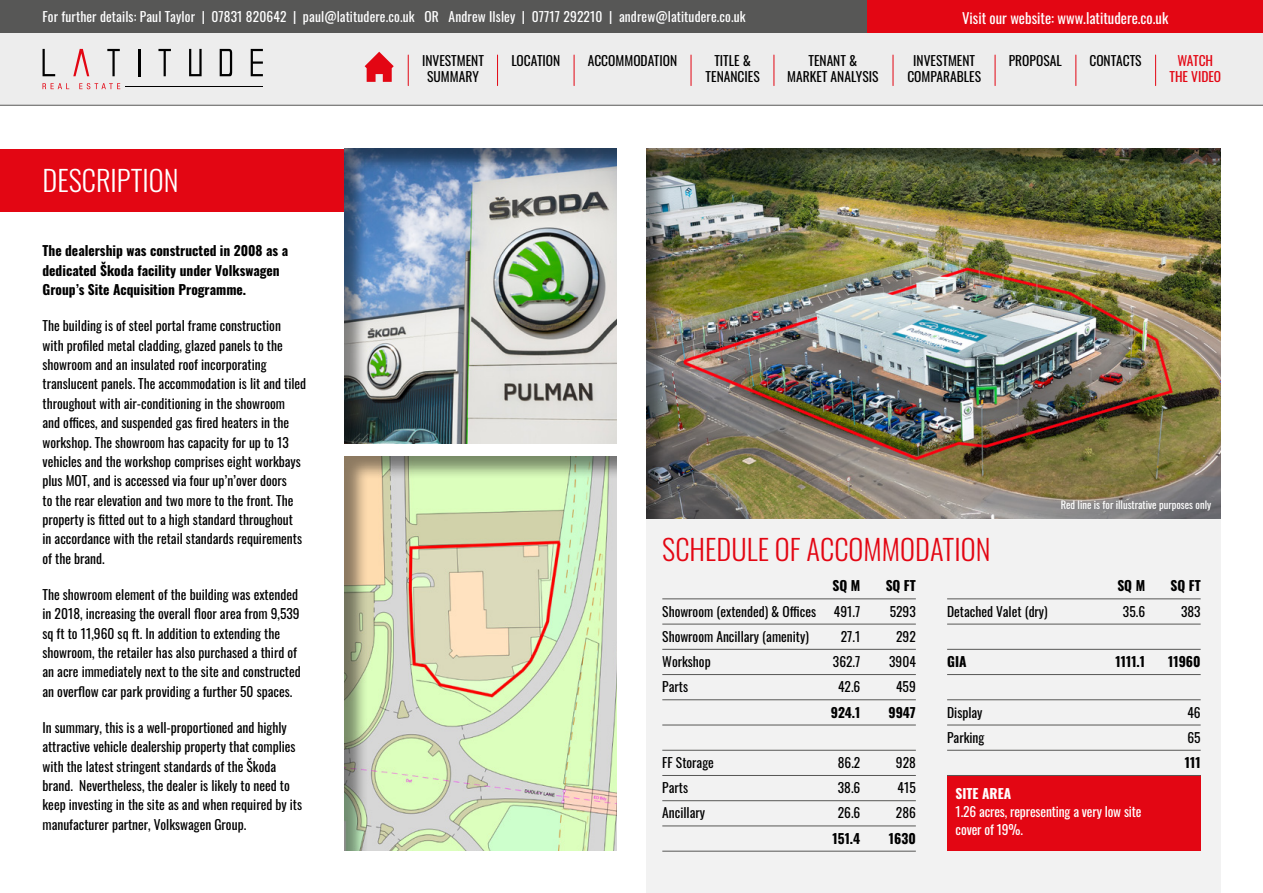
<style>
.page{position:relative;width:1263px;height:893px;background:#fff}
.page>*{position:absolute;margin:0;border:0;box-sizing:border-box;transform-origin:0 0}
.t1{font:300 28.5px "Oswald";color:#e30613}
.t2{font:300 28.5px "Oswald";color:#fff}
.t3{font:14.7px "Oswald";color:#fff}
.t4{font:13.5px/19.4px "Oswald";color:#000;text-align:center}
.t5{font:700 13.5px/19.4px "Oswald";color:#000}
.t6{font:13.5px "Oswald";letter-spacing:.01em;color:#fff}
.t7{font:13.5px/18px "Oswald";letter-spacing:-.01em;color:#fff}
.t8{font:13.5px/16.5px "Oswald";color:#e30613;text-align:center}
.t9{font:700 13.5px "Oswald";color:#fff}
.t10{font:10.5px "Oswald";color:#fff}
</style>
<div class="page">
<div style="left:0;top:32px;width:1263px;height:73px;background:#ededed"></div>
<div style="left:0;top:0;width:1263px;height:33px;background:#575756"></div>
<div style="left:867px;top:0;width:396px;height:33px;background:#e30613"></div>
<hr style="left:1155px;top:55px;width:1px;height:31px;background:#e30613">
<hr style="left:1075px;top:55px;width:1px;height:31px;background:#e30613">
<hr style="left:994px;top:55px;width:1px;height:31px;background:#e30613">
<hr style="left:892px;top:55px;width:1px;height:31px;background:#e30613">
<hr style="left:773px;top:55px;width:1px;height:31px;background:#e30613">
<hr style="left:690px;top:55px;width:1px;height:31px;background:#e30613">
<hr style="left:574px;top:55px;width:1px;height:31px;background:#e30613">
<hr style="left:497px;top:55px;width:1px;height:31px;background:#e30613">
<hr style="left:408px;top:55px;width:1px;height:31px;background:#e30613">
<svg style="left:365px;top:52px;width:29px;height:30px"></svg>
<svg style="left:189px;top:49px;width:13px;height:27px"></svg>
<svg style="left:158px;top:49px;width:13px;height:27px"></svg>
<svg style="left:251px;top:49px;width:12px;height:27px"></svg>
<hr style="left:138px;top:49px;width:2px;height:27px;background:#000">
<svg style="left:107px;top:49px;width:13px;height:27px"></svg>
<svg style="left:73px;top:49px;width:16px;height:27px"></svg>
<svg style="left:43px;top:49px;width:12px;height:27px"></svg>
<svg style="left:220px;top:49px;width:12px;height:27px"></svg>
<svg style="left:43px;top:83px;width:77px;height:6px"></svg>
<hr style="left:126px;top:86px;width:137px;height:1px;background:#000">
<hr style="left:0;top:105px;width:1263px;height:1px;background:#575756">
<div style="left:0;top:149px;width:344px;height:63px;background:#e30613"></div>
<div style="left:646px;top:193px;width:574px;height:700px;background:#f2f2f2"></div>
<div style="left:947px;top:776px;width:254px;height:75px;background:#e30613"></div>
<hr style="left:662px;top:599px;width:254px;height:1px;background:#575756">
<hr style="left:662px;top:624px;width:254px;height:1px;background:#575756">
<hr style="left:662px;top:649px;width:254px;height:1px;background:#575756">
<hr style="left:662px;top:674px;width:254px;height:1px;background:#575756">
<hr style="left:662px;top:699px;width:254px;height:1px;background:#575756">
<hr style="left:662px;top:725px;width:254px;height:1px;background:#575756">
<hr style="left:662px;top:750px;width:254px;height:1px;background:#575756">
<hr style="left:662px;top:775px;width:254px;height:1px;background:#575756">
<hr style="left:662px;top:800px;width:254px;height:1px;background:#575756">
<hr style="left:662px;top:826px;width:254px;height:1px;background:#575756">
<hr style="left:662px;top:851px;width:254px;height:1px;background:#575756">
<hr style="left:947px;top:599px;width:254px;height:1px;background:#575756">
<hr style="left:947px;top:624px;width:254px;height:1px;background:#575756">
<hr style="left:947px;top:649px;width:254px;height:1px;background:#575756">
<hr style="left:947px;top:674px;width:254px;height:1px;background:#575756">
<hr style="left:947px;top:699px;width:254px;height:1px;background:#575756">
<hr style="left:947px;top:725px;width:254px;height:1px;background:#575756">
<hr style="left:947px;top:750px;width:254px;height:1px;background:#575756">
<hr style="left:947px;top:775px;width:254px;height:1px;background:#575756">
<div style="left:633px;top:139px;width:600px;height:381px;background:#000;opacity:.45"></div>
<div style="left:332px;top:446px;width:297px;height:405px;background:#000;opacity:.45"></div>
<div style="left:332px;top:139px;width:297px;height:306px;background:#000;opacity:.45"></div>
<p class="t6" style="left:43px;top:5px;width:705px">For further details: Paul Taylor | 07831 820642 | paul@latitudere.co.uk OR Andrew Ilsley | 07717 292210 | andrew@latitudere.co.uk</p>
<p class="t3" style="left:962px;top:5px;width:208px">Visit our website: www.latitudere.co.uk</p>
<p class="t4" style="left:588px;top:49px;width:91px">ACCOMMODATION</p>
<p class="t4" style="left:706px;top:51px;width:56px;line-height:16.5px">TITLE &amp;<br>TENANCIES</p>
<p class="t4" style="left:787px;top:51px;width:93px;line-height:16.5px">TENANT &amp;<br>MARKET ANALYSIS</p>
<p class="t4" style="left:907px;top:51px;width:75px;line-height:16.5px">INVESTMENT<br>COMPARABLES</p>
<p class="t4" style="left:1009px;top:49px;width:54px">PROPOSAL</p>
<p class="t4" style="left:1089px;top:49px;width:54px">CONTACTS</p>
<p class="t8" style="left:1169px;top:51px;width:53px">WATCH<br>THE VIDEO</p>
<p class="t4" style="left:422px;top:49px;width:63px">INVESTMENT</p>
<p class="t4" style="left:511px;top:49px;width:51px">LOCATION</p>
<p class="t4" style="left:427px;top:66px;width:53px">SUMMARY</p>
<h1 class="t2" style="left:43px;top:155px;width:138px">DESCRIPTION</h1>
<p class="t5" style="left:43px;top:242px;width:247px">The dealership was constructed in 2008 as a dedicated Škoda facility under Volkswagen<br>Group’s Site Acquisition Programme.</p>
<p class="t4" style="left:43px;top:315px;width:265px;text-align:left">The building is of steel portal frame construction<br>with profiled metal cladding, glazed panels to the showroom and an insulated roof incorporating translucent panels. The accommodation is lit and tiled throughout with air-conditioning in the showroom<br>and offices, and suspended gas fired heaters in the workshop. The showroom has capacity for up to 13 vehicles and the workshop comprises eight workbays plus MOT, and is accessed via four up’n’over doors<br>to the rear elevation and two more to the front. The property is fitted out to a high standard throughout<br>in accordance with the retail standards requirements of the brand.</p>
<p class="t4" style="left:43px;top:583px;width:260px;text-align:left">The showroom element of the building was extended in 2018, increasing the overall floor area from 9,539 sq ft to 11,960 sq ft. In addition to extending the showroom, the retailer has also purchased a third of an acre immediately next to the site and constructed an overflow car park providing a further 50 spaces.</p>
<p class="t4" style="left:43px;top:716px;width:261px;text-align:left">In summary, this is a well-proportioned and highly attractive vehicle dealership property that complies with the latest stringent standards of the Škoda brand. Nevertheless, the dealer is likely to need to keep investing in the site as and when required by its manufacturer partner, Volkswagen Group.</p>
<h1 class="t1" style="left:662px;top:524px;width:330px">SCHEDULE OF ACCOMMODATION</h1>
<p class="t5" style="left:832px;top:577px;width:29px">SQ M</p>
<p class="t5" style="left:886px;top:577px;width:32px">SQ FT</p>
<p class="t10" style="left:1061px;top:495px;width:152px">Red line is for illustrative purposes only</p>
<p class="t5" style="left:1117px;top:577px;width:29px">SQ M</p>
<p class="t5" style="left:1170px;top:577px;width:32px">SQ FT</p>
<p class="t4" style="left:662px;top:600px;width:155px">Showroom (extended) &amp; Offices</p>
<p class="t4" style="left:834px;top:600px;width:28px">491.7</p>
<p class="t4" style="left:890px;top:600px;width:28px">5293</p>
<p class="t4" style="left:662px;top:625px;width:148px">Showroom Ancillary (amenity)</p>
<p class="t4" style="left:841px;top:625px;width:21px">27.1</p>
<p class="t4" style="left:896px;top:625px;width:21px">292</p>
<p class="t4" style="left:662px;top:651px;width:50px">Workshop</p>
<p class="t4" style="left:833px;top:651px;width:29px">362.7</p>
<p class="t4" style="left:889px;top:651px;width:28px">3904</p>
<p class="t4" style="left:662px;top:676px;width:27px">Parts</p>
<p class="t4" style="left:838px;top:676px;width:24px">42.6</p>
<p class="t4" style="left:896px;top:676px;width:21px">459</p>
<p class="t5" style="left:831px;top:703px;width:31px">924.1</p>
<p class="t5" style="left:888px;top:703px;width:29px">9947</p>
<p class="t4" style="left:662px;top:751px;width:53px">FF Storage</p>
<p class="t4" style="left:838px;top:751px;width:24px">86.2</p>
<p class="t4" style="left:896px;top:751px;width:21px">928</p>
<p class="t4" style="left:662px;top:777px;width:27px">Parts</p>
<p class="t4" style="left:838px;top:777px;width:24px">38.6</p>
<p class="t4" style="left:897px;top:777px;width:20px">415</p>
<p class="t4" style="left:662px;top:802px;width:44px">Ancillary</p>
<p class="t4" style="left:838px;top:802px;width:24px">26.6</p>
<p class="t4" style="left:896px;top:802px;width:21px">286</p>
<p class="t5" style="left:833px;top:829px;width:29px">151.4</p>
<p class="t5" style="left:889px;top:829px;width:28px">1630</p>
<p class="t4" style="left:947px;top:600px;width:102px">Detached Valet (dry)</p>
<p class="t4" style="left:1123px;top:600px;width:24px">35.6</p>
<p class="t4" style="left:1181px;top:600px;width:21px">383</p>
<p class="t5" style="left:947px;top:653px;width:21px">GIA</p>
<p class="t5" style="left:1115px;top:653px;width:31px">1111.1</p>
<p class="t5" style="left:1168px;top:653px;width:34px">11960</p>
<p class="t4" style="left:947px;top:701px;width:37px">Display</p>
<p class="t4" style="left:1187px;top:701px;width:15px">46</p>
<p class="t4" style="left:947px;top:726px;width:39px">Parking</p>
<p class="t4" style="left:1187px;top:726px;width:15px">65</p>
<p class="t5" style="left:1185px;top:754px;width:17px">111</p>
<p class="t9" style="left:956px;top:787px;width:57px">SITE AREA</p>
<p class="t7" style="left:956px;top:801px;width:187px">1.26 acres, representing a very low site cover of 19%.</p>
</div>
